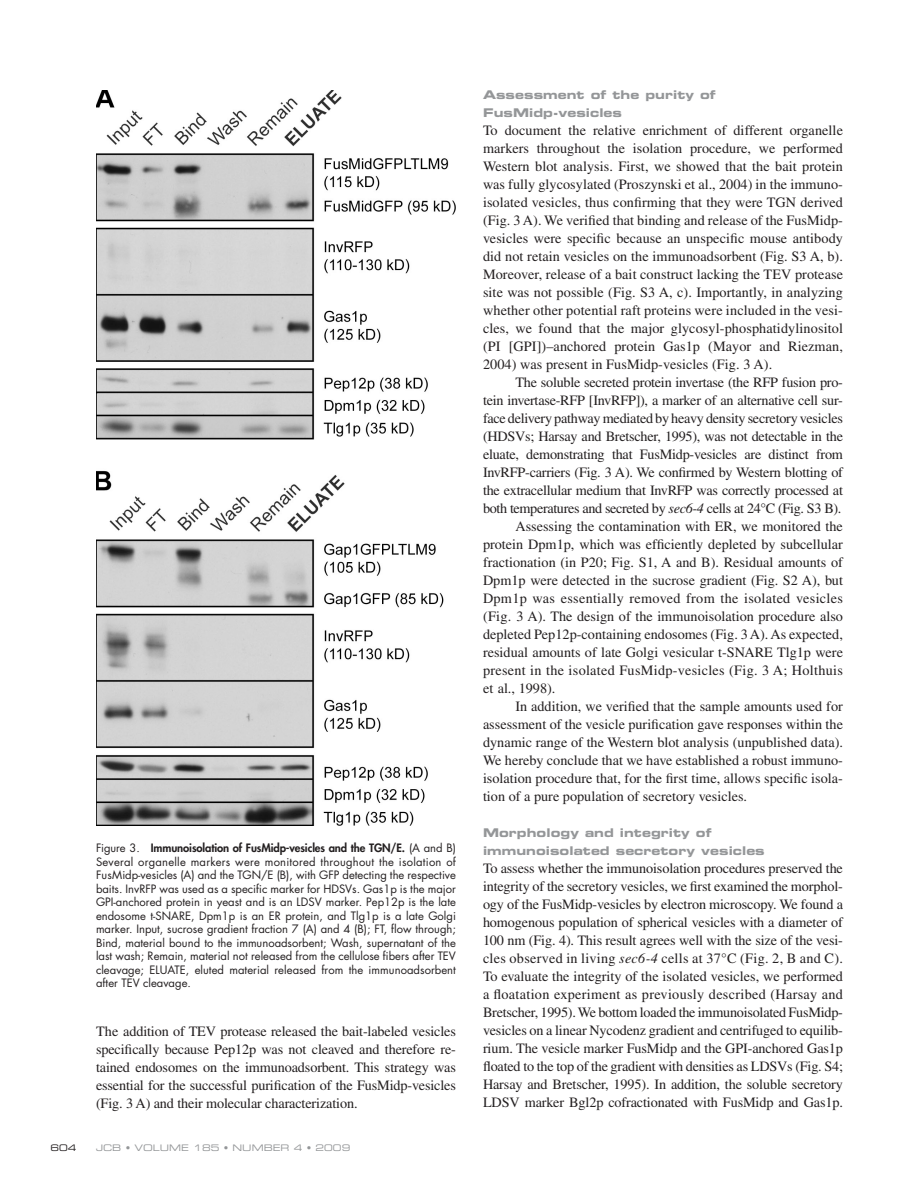
<style>
.page{position:relative;width:918px;height:1188px;background:#fff}
.page>*{position:absolute;margin:0;border:0;box-sizing:border-box;transform-origin:0 0}
.t1{font:14.25px/18px "Times LT Std";color:#231f20;text-align:justify}
.t2{font:14.25px "Times LT Std";letter-spacing:-.02em;color:#231f20}
.t3{font:14.25px "Times LT Std";letter-spacing:.02em;color:#231f20}
.t4{font:14.25px "Times LT Std";letter-spacing:-.025em;color:#231f20}
.t5{font:12px/18px "Eurostile LT Std Bold Ex 2";letter-spacing:.005em;color:#949698}
.t6{font:11.25px/13.5px "Futura Std";letter-spacing:.005em;color:#231f20;text-align:justify}
.t7{font:9px "Eurostile LT Std Ex 2";color:#949698}
.t8{font:9px "Eurostile LT Std Ex 2";color:#231f20}
.s1{font-weight:800}
.s2{font-style:italic}
</style>
<div class="page">
<img style="left:96px;top:90px;width:360px;height:735px">
<p class="t6" style="left:96px;top:841px;width:362px">Figure 3. <span class="s1">Immunoisolation of FusMidp-vesicles and the TGN/E.</span> (A and B)<br>Several organelle markers were monitored throughout the isolation of FusMidp-vesicles (A) and the TGN/E (B), with GFP detecting the respective baits. InvRFP was used as a specific marker for HDSVs. Gas1p is the major GPI-anchored protein in yeast and is an LDSV marker. Pep12p is the late endosome t-SNARE, Dpm1p is an ER protein, and Tlg1p is a late Golgi marker. Input, sucrose gradient fraction 7 (A) and 4 (B); FT, flow through; Bind, material bound to the immunoadsorbent; Wash, supernatant of the last wash; Remain, material not released from the cellulose fibers after TEV cleavage; ELUATE, eluted material released from the immunoadsorbent after TEV cleavage.</p>
<p class="t1" style="left:96px;top:1022px;width:362px">The addition of TEV protease released the bait-labeled vesicles specifically because Pep12p was not cleaved and therefore re&shy;tained endosomes on the immunoadsorbent. This strategy was essential for the successful purification of the FusMidp-vesicles (Fig. 3 A) and their molecular characterization.</p>
<p class="t8" style="left:50px;top:1142px;width:28px">604</p>
<p class="t7" style="left:96px;top:1142px;width:256px">JCB • VOLUME 185 • NUMBER 4 • 2009</p>
<p class="t5" style="left:483px;top:86px;width:234px">Assessment of the purity of<br>FusMidp-vesicles</p>
<p class="t1" style="left:483px;top:121px;width:362px">To document the relative enrichment of different organelle markers throughout the isolation procedure, we performed Western blot analysis. First, we showed that the bait protein was fully glycosylated (Proszynski et al., 2004) in the immuno&shy;isolated vesicles, thus confirming that they were TGN derived (Fig. 3 A). We verified that binding and release of the FusMidp&shy;vesicles were specific because an unspecific mouse antibody did not retain vesicles on the immunoadsorbent (Fig. S3 A, b).<br>Moreover, release of a bait construct lacking the TEV protease site was not possible (Fig. S3 A, c). Importantly, in analyzing whether other potential raft proteins were included in the vesi&shy;cles, we found that the major glycosyl-phosphatidylinositol (PI [GPI])–anchored protein Gas1p (Mayor and Riezman, 2004) was present in FusMidp-vesicles (Fig. 3 A).</p>
<p class="t2" style="left:515px;top:374px;width:329px">The soluble secreted protein invertase (the RFP fusion pro-</p>
<p class="t2" style="left:483px;top:392px;width:361px">tein invertase-RFP [InvRFP]), a marker of an alternative cell sur-</p>
<p class="t2" style="left:483px;top:410px;width:361px">face delivery pathway mediated by heavy density secretory vesicles</p>
<p class="t2" style="left:483px;top:428px;width:362px">(HDSVs; Harsay and Bretscher, 1995), was not detectable in the</p>
<p class="t2" style="left:483px;top:446px;width:361px">eluate, demonstrating that FusMidp-vesicles are distinct from</p>
<p class="t2" style="left:483px;top:464px;width:361px">InvRFP-carriers (Fig. 3 A). We confirmed by Western blotting of</p>
<p class="t2" style="left:483px;top:482px;width:361px">the extracellular medium that InvRFP was correctly processed at</p>
<p class="t4" style="left:483px;top:500px;width:360px">both temperatures and secreted by <span class="s2">sec6-4</span> cells at 24°C (Fig. S3 B).</p>
<p class="t1" style="left:515px;top:517px;width:329px">Assessing the contamination with ER, we monitored the</p>
<p class="t1" style="left:483px;top:535px;width:362px">protein Dpm1p, which was efficiently depleted by subcellular</p>
<p class="t1" style="left:483px;top:553px;width:361px">fractionation (in P20; Fig. S1, A and B). Residual amounts of</p>
<p class="t1" style="left:483px;top:571px;width:361px">Dpm1p were detected in the sucrose gradient (Fig. S2 A), but</p>
<p class="t3" style="left:483px;top:590px;width:361px">Dpm1p was essentially removed from the isolated vesicles</p>
<p class="t1" style="left:483px;top:607px;width:362px">(Fig. 3 A). The design of the immunoisolation procedure also</p>
<p class="t1" style="left:483px;top:625px;width:362px">depleted Pep12p-containing endosomes (Fig. 3 A). As expected,</p>
<p class="t1" style="left:483px;top:643px;width:362px">residual amounts of late Golgi vesicular t-SNARE Tlg1p were</p>
<p class="t3" style="left:483px;top:662px;width:362px">present in the isolated FusMidp-vesicles (Fig. 3 A; Holthuis</p>
<p class="t1" style="left:483px;top:679px;width:74px">et al., 1998).</p>
<p class="t1" style="left:515px;top:697px;width:329px">In addition, we verified that the sample amounts used for</p>
<p class="t1" style="left:483px;top:715px;width:362px">assessment of the vesicle purification gave responses within the</p>
<p class="t1" style="left:483px;top:733px;width:361px">dynamic range of the Western blot analysis (unpublished data).</p>
<p class="t1" style="left:483px;top:751px;width:362px">We hereby conclude that we have established a robust immuno-</p>
<p class="t1" style="left:483px;top:769px;width:362px">isolation procedure that, for the first time, allows specific isola-</p>
<p class="t1" style="left:483px;top:787px;width:266px">tion of a pure population of secretory vesicles.</p>
<p class="t5" style="left:483px;top:824px;width:283px">Morphology and integrity of immunoisolated secretory vesicles</p>
<p class="t1" style="left:483px;top:860px;width:362px">To assess whether the immunoisolation procedures preserved the integrity of the secretory vesicles, we first examined the morphol&shy;ogy of the FusMidp-vesicles by electron microscopy. We found a homogenous population of spherical vesicles with a diameter of 100 nm (Fig. 4). This result agrees well with the size of the vesi&shy;cles observed in living <span class="s2">sec6-4</span> cells at 37°C (Fig. 2, B and C).<br>To evaluate the integrity of the isolated vesicles, we performed a floatation experiment as previously described (Harsay and Bretscher, 1995). We bottom loaded the immunoisolated FusMidp&shy;vesicles on a linear Nycodenz gradient and centrifuged to equilib&shy;rium. The vesicle marker FusMidp and the GPI-anchored Gas1p floated to the top of the gradient with densities as LDSVs (Fig. S4; Harsay and Bretscher, 1995). In addition, the soluble secretory LDSV marker Bgl2p cofractionated with FusMidp and Gas1p.</p>
</div>
